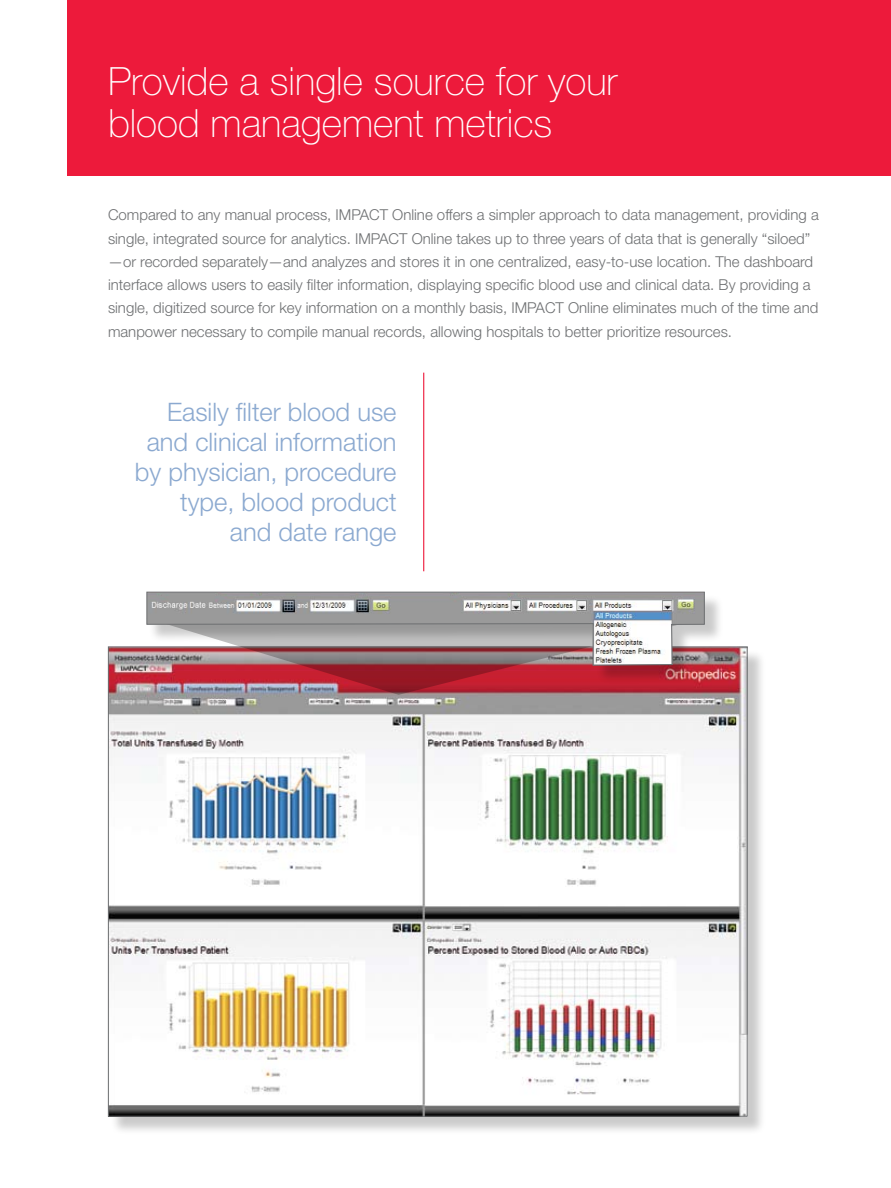
<style>
.page{position:relative;width:891px;height:1188px;background:#fff}
.page>*{position:absolute;margin:0;border:0;box-sizing:border-box;transform-origin:0 0}
.t1{font:100 39px/42px "Helvetica Neue LT Std";color:#fff}
.t2{font:300 25.5px/30px "Helvetica Neue LT Std";color:#8ba9d0;text-align:right}
.t3{font:300 15px/23.2px "Helvetica Neue LT Std";color:#6d6f71}
</style>
<div class="page">
<div style="left:68px;top:0;width:823px;height:176px;background:#ed1a3b"></div>
<hr style="left:423px;top:373px;width:1px;height:198px;background:#ed1a3b">
<div style="left:110px;top:649px;width:656px;height:486px;background:#000;opacity:.21"></div>
<img style="left:110px;top:649px;width:636px;height:466px">
<svg style="left:146px;top:666px;width:559px;height:29px;background:#a55a68"></svg>
<div style="left:149px;top:594px;width:574px;height:90px;background:#000;opacity:.21"></div>
<svg style="left:146px;top:591px;width:559px;height:75px;background:#a9a1a2"></svg>
<h1 class="t1" style="left:108px;top:60px;width:511px">Provide a single source for your blood management metrics</h1>
<p class="t3" style="left:108px;top:203px;width:712px">Compared to any manual process, IMPACT Online offers a simpler approach to data management, providing a single, integrated source for analytics. IMPACT Online takes up to three years of data that is generally “siloed” —or recorded separately—and analyzes and stores it in one centralized, easy-to-use location. The dashboard interface allows users to easily filter information, displaying specific blood use and clinical data. By providing a single, digitized source for key information on a monthly basis, IMPACT Online eliminates much of the time and manpower necessary to compile manual records, allowing hospitals to better prioritize resources.</p>
<h2 class="t2" style="left:135px;top:396px;width:263px">Easily filter blood use and clinical information by physician, procedure type, blood product and date range</h2>
</div>
